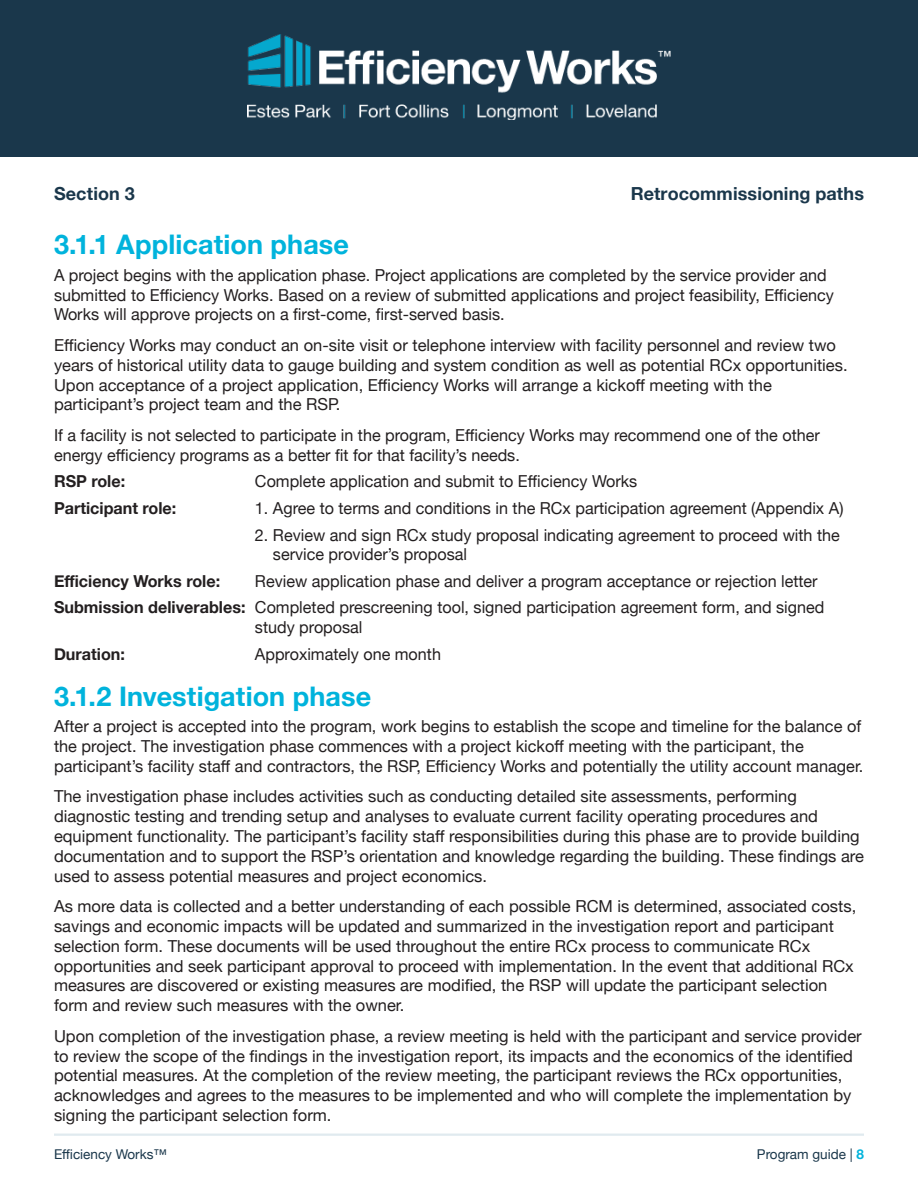
<style>
.page{position:relative;width:918px;height:1188px;background:#fff}
.page>*{position:absolute;margin:0;border:0;box-sizing:border-box;transform-origin:0 0}
.t1{font:700 27px "Helvetica Neue";letter-spacing:.005em;color:#00b3dc}
.t2{font:700 18px "Helvetica Neue";letter-spacing:.005em;color:#1a374b}
.t3{font:16.5px/19.8px "Helvetica Neue";color:#231f20}
.t4{font:700 16.5px "Helvetica Neue";color:#231f20}
.t5{font:13.5px "Helvetica Neue";color:#1a374b}
.s1{font-weight:700}
.s2{font-weight:700;color:#00b3dc}
</style>
<div class="page">
<div style="left:0;top:0;width:918px;height:157px;background:#1a374b"></div>
<img style="left:247px;top:34px;width:424px;height:86px">
<hr style="left:54px;top:1134px;width:810px;height:2px;background:#e0eaef">
<p class="t2" style="left:54px;top:179px;width:82px">Section 3</p>
<p class="t2" style="left:631px;top:179px;width:235px">Retrocommissioning paths</p>
<h1 class="t1" style="left:54px;top:224px;width:297px">3.1.1 Application phase</h1>
<p class="t3" style="left:54px;top:266px;width:781px">A project begins with the application phase. Project applications are completed by the service provider and submitted to Efficiency Works. Based on a review of submitted applications and project feasibility, Efficiency<br>Works will approve projects on a first-come, first-served basis.</p>
<p class="t3" style="left:54px;top:336px;width:795px">Efficiency Works may conduct an on-site visit or telephone interview with facility personnel and review two years of historical utility data to gauge building and system condition as well as potential RCx opportunities.<br>Upon acceptance of a project application, Efficiency Works will arrange a kickoff meeting with the participant’s project team and the RSP.</p>
<p class="t3" style="left:54px;top:426px;width:767px">If a facility is not selected to participate in the program, Efficiency Works may recommend one of the other energy efficiency programs as a better fit for that facility’s needs.</p>
<p class="t4" style="left:54px;top:469px;width:73px">RSP role:</p>
<p class="t3" style="left:255px;top:473px;width:384px">Complete application and submit to Efficiency Works</p>
<p class="t4" style="left:54px;top:495px;width:124px">Participant role:</p>
<p class="t3" style="left:255px;top:499px;width:590px">1. Agree to terms and conditions in the RCx participation agreement (Appendix A)</p>
<p class="t3" style="left:273px;top:526px;width:568px;text-indent:-18px">2. Review and sign RCx study proposal indicating agreement to proceed with the service provider’s proposal</p>
<p class="t4" style="left:54px;top:568px;width:168px">Efficiency Works role:</p>
<p class="t3" style="left:54px;top:569px;width:772px;line-height:26.5px;text-indent:201px">Review application phase and deliver a program acceptance or rejection letter<br><span class="s1">Submission deliverables:</span> Completed prescreening tool, signed participation agreement form, and signed</p>
<p class="t3" style="left:255px;top:618px;width:109px">study proposal</p>
<p class="t4" style="left:54px;top:641px;width:72px">Duration:</p>
<p class="t3" style="left:255px;top:645px;width:188px">Approximately one month</p>
<h1 class="t1" style="left:54px;top:675px;width:319px">3.1.2 Investigation phase</h1>
<p class="t3" style="left:54px;top:717px;width:811px">After a project is accepted into the program, work begins to establish the scope and timeline for the balance of the project. The investigation phase commences with a project kickoff meeting with the participant, the participant’s facility staff and contractors, the RSP, Efficiency Works and potentially the utility account manager.</p>
<p class="t3" style="left:54px;top:788px;width:812px">The investigation phase includes activities such as conducting detailed site assessments, performing diagnostic testing and trending setup and analyses to evaluate current facility operating procedures and equipment functionality. The participant’s facility staff responsibilities during this phase are to provide building documentation and to support the RSP’s orientation and knowledge regarding the building. These findings are used to assess potential measures and project economics.</p>
<p class="t3" style="left:54px;top:897px;width:804px">As more data is collected and a better understanding of each possible RCM is determined, associated costs, savings and economic impacts will be updated and summarized in the investigation report and participant selection form. These documents will be used throughout the entire RCx process to communicate RCx opportunities and seek participant approval to proceed with implementation. In the event that additional RCx measures are discovered or existing measures are modified, the RSP will update the participant selection form and review such measures with the owner.</p>
<p class="t3" style="left:54px;top:1027px;width:809px">Upon completion of the investigation phase, a review meeting is held with the participant and service provider to review the scope of the findings in the investigation report, its impacts and the economics of the identified potential measures. At the completion of the review meeting, the participant reviews the RCx opportunities, acknowledges and agrees to the measures to be implemented and who will complete the implementation by signing the participant selection form.</p>
<p class="t5" style="left:54px;top:1144px;width:114px">Efficiency Works™</p>
<p class="t5" style="left:757px;top:1145px;width:109px">Program guide | <span class="s2">8</span></p>
</div>
